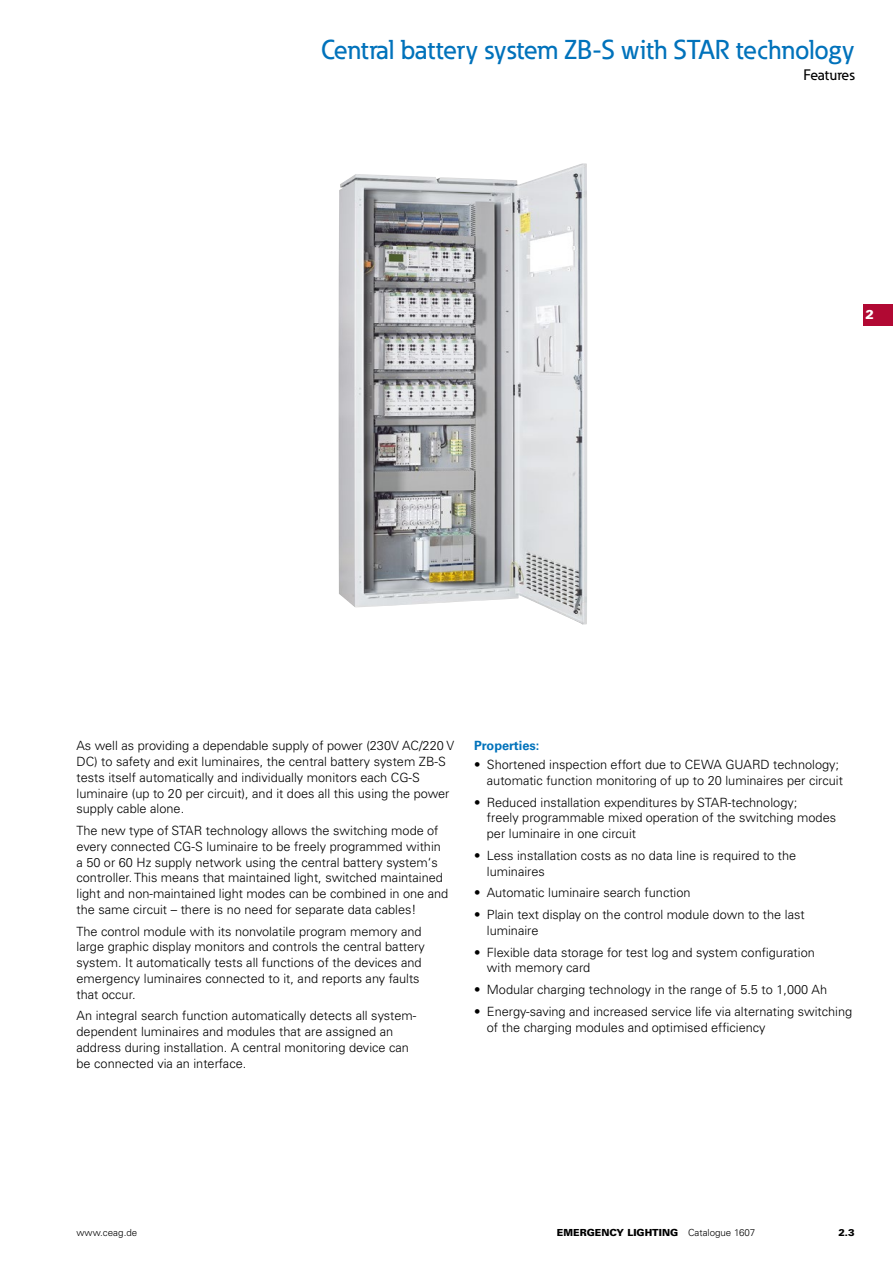
<style>
.page{position:relative;width:893px;height:1263px;background:#fff}
.page>*{position:absolute;margin:0;border:0;box-sizing:border-box;transform-origin:0 0}
.t1{font:500 27px "Eaton";color:#0072bb}
.t2{font:500 15px "Eaton";color:#000}
.t3{font:300 12.75px/15.8px "Univers LT Pro 45";color:#000}
.t4{font:700 12.75px "Univers LT Pro 65";color:#0072bb}
.t5{font:900 12.75px "Univers LT Pro 75";color:#fff}
.t6{font:900 9.75px "Univers LT Pro 75";color:#000}
.t7{font:300 9.75px "Univers LT Pro 45";color:#000}
.s1{font-family:"Univers LT Pro 45";font-weight:300}
</style>
<div class="page">
<div style="left:863px;top:304px;width:30px;height:21px;background:#b10933"></div>
<img style="left:338px;top:163px;width:249px;height:462px">
<h1 class="t1" style="left:321px;top:33px;width:535px">Central battery system ZB-S with STAR technology</h1>
<p class="t2" style="left:803px;top:66px;width:53px">Features</p>
<p class="t5" style="left:865px;top:307px;width:10px">2</p>
<p class="t3" style="left:77px;top:738px;width:379px">As well as providing a dependable supply of power (230V AC/220 V DC) to safety and exit luminaires, the central battery system ZB-S tests itself automatically and individually monitors each CG-S luminaire (up to 20 per circuit), and it does all this using the power supply cable alone.</p>
<p class="t3" style="left:77px;top:823px;width:373px">The new type of STAR technology allows the switching mode of every connected CG-S luminaire to be freely programmed within a 50 or 60 Hz supply network using the central battery system‘s controller. This means that maintained light, switched maintained light and non-maintained light modes can be combined in one and the same circuit – there is no need for separate data cables!</p>
<p class="t3" style="left:77px;top:923px;width:350px">The control module with its nonvolatile program memory and large graphic display monitors and controls the central battery system. It automatically tests all functions of the devices and emergency luminaires connected to it, and reports any faults that occur.</p>
<p class="t3" style="left:77px;top:1008px;width:341px">An integral search function automatically detects all system&shy;dependent luminaires and modules that are assigned an address during installation. A central monitoring device can be connected via an interface.</p>
<p class="t4" style="left:474px;top:738px;width:67px">Properties:</p>
<p class="t3" style="left:487px;top:757px;width:358px;text-indent:-13px">• Shortened inspection effort due to CEWA GUARD technology; automatic function monitoring of up to 20 luminaires per circuit</p>
<p class="t3" style="left:487px;top:794px;width:351px;text-indent:-13px">• Reduced installation expenditures by STAR-technology;<br>freely programmable mixed operation of the switching modes per luminaire in one circuit</p>
<p class="t3" style="left:487px;top:847px;width:311px;text-indent:-13px">• Less installation costs as no data line is required to the luminaires</p>
<p class="t3" style="left:474px;top:885px;width:218px">• Automatic luminaire search function</p>
<p class="t3" style="left:487px;top:907px;width:319px;text-indent:-13px">• Plain text display on the control module down to the last luminaire</p>
<p class="t3" style="left:487px;top:944px;width:330px;text-indent:-13px">• Flexible data storage for test log and system configuration with memory card</p>
<p class="t3" style="left:474px;top:982px;width:355px">• Modular charging technology in the range of 5.5 to 1,000 Ah</p>
<p class="t3" style="left:487px;top:1003px;width:367px;text-indent:-13px">• Energy-saving and increased service life via alternating switching of the charging modules and optimised efficiency</p>
<p class="t7" style="left:77px;top:1226px;width:62px">www.ceag.de</p>
<p class="t6" style="left:557px;top:1226px;width:200px">EMERGENCY LIGHTING <span class="s1">Catalogue 1607</span></p>
<p class="t6" style="left:838px;top:1226px;width:18px">2.3</p>
</div>
